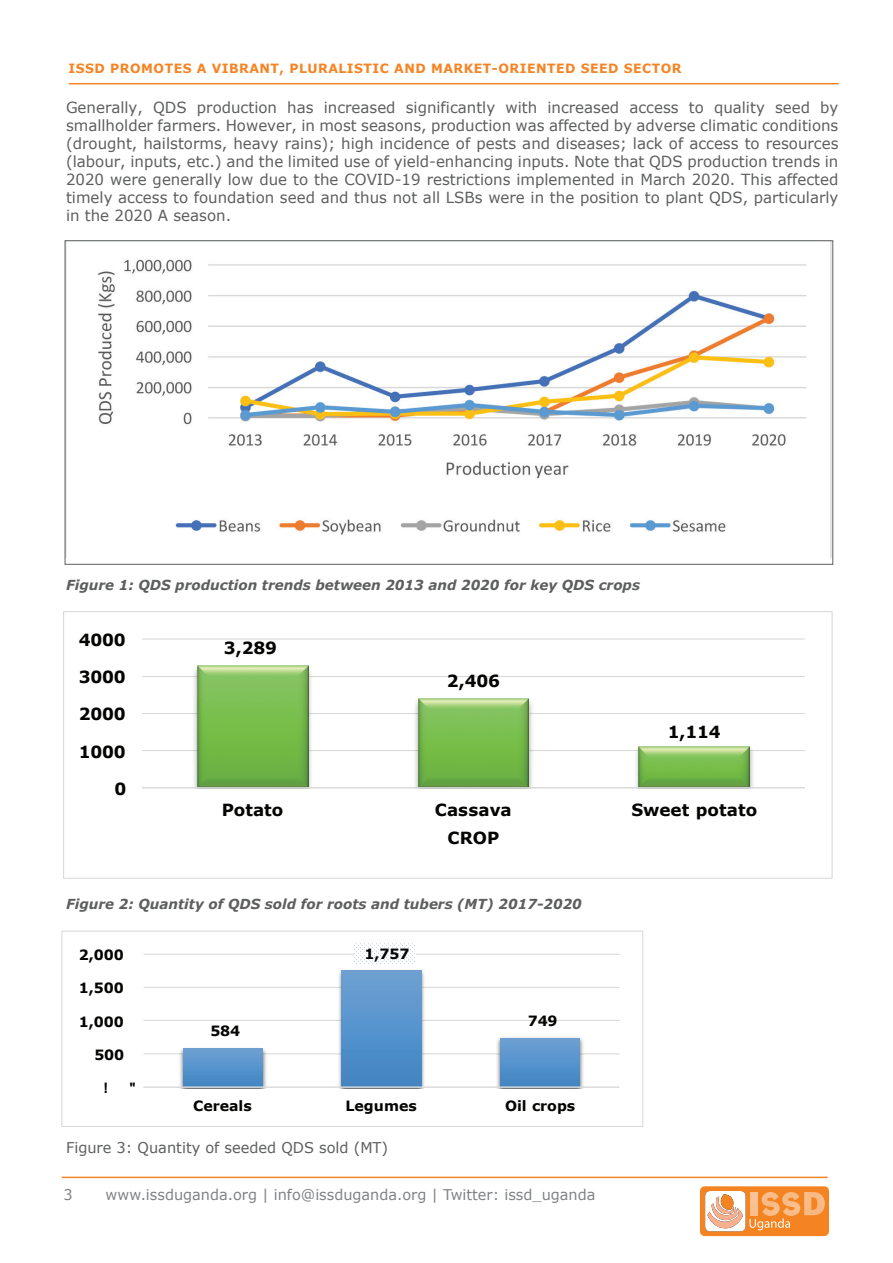
<style>
.page{position:relative;width:893px;height:1263px;background:#fff}
.page>*{position:absolute;margin:0;border:0;box-sizing:border-box;transform-origin:0 0}
.t1{font:700 16.8px "Verdana";letter-spacing:-.01em;color:#040503}
.t2{font:15.3px/18px "Verdana";color:#5d5e5e;text-align:justify}
.t3{font:14.85px "Verdana";color:#5d5e5e}
.t4{font:14.7px "Verdana";color:#808385}
.t5{font:700 14.1px "Verdana";letter-spacing:-.01em;color:#040503}
.t6{font:700 14.1px "Mangal";color:#040503}
.t7{font:italic 700 13.8px "Verdana";color:#5d5e5e}
.t8{font:700 12.75px "Verdana";letter-spacing:.04em;color:#f58425}
</style>
<div class="page">
<svg style="left:700px;top:1186px;width:129px;height:50px;background:#f4a461"></svg>
<hr style="left:62px;top:1176px;width:766px;height:2px;background:#f58425">
<hr style="left:69px;top:83px;width:770px;height:1px;background:#f58425">
<hr style="left:142px;top:750px;width:663px;height:1px;background:#d9d9d8">
<hr style="left:142px;top:713px;width:663px;height:1px;background:#d9d9d8">
<hr style="left:142px;top:676px;width:663px;height:1px;background:#d9d9d8">
<hr style="left:142px;top:638px;width:663px;height:1px;background:#d9d9d8">
<img style="left:190px;top:668px;width:125px;height:121px">
<img style="left:411px;top:702px;width:125px;height:87px">
<img style="left:632px;top:749px;width:125px;height:40px">
<img style="left:196px;top:665px;width:113px;height:124px">
<img style="left:417px;top:698px;width:113px;height:91px">
<img style="left:638px;top:746px;width:113px;height:43px">
<hr style="left:142px;top:787px;width:663px;height:1px;background:#d9d9d8">
<div style="left:63px;top:611px;width:770px;height:268px;border:1px solid #d9d9d8"></div>
<img style="left:97px;top:242px;width:734px;height:316px">
<hr style="left:143px;top:1053px;width:477px;height:1px;background:#d9d9d8">
<hr style="left:143px;top:1020px;width:477px;height:1px;background:#d9d9d8">
<hr style="left:143px;top:987px;width:477px;height:1px;background:#d9d9d8">
<hr style="left:143px;top:954px;width:477px;height:1px;background:#d9d9d8">
<img style="left:175px;top:1049px;width:96px;height:37px">
<img style="left:333px;top:970px;width:97px;height:116px">
<img style="left:492px;top:1038px;width:96px;height:48px">
<div style="left:183px;top:1048px;width:80px;height:39px;background:linear-gradient(to bottom,#6da1d4,#4185c2)"></div>
<div style="left:342px;top:970px;width:79px;height:117px;background:linear-gradient(to bottom,#6da1d4,#4085c2)"></div>
<div style="left:500px;top:1037px;width:80px;height:50px;background:linear-gradient(to bottom,#6ea1d4,#4286c2)"></div>
<hr style="left:143px;top:1086px;width:476px;height:2px;background:#d9d9d8">
<div style="left:354px;top:942px;width:61px;height:23px;background:linear-gradient(to right,#fcfdfe,#fcfdfe)"></div>
<div style="left:61px;top:930px;width:582px;height:197px;border:1px solid #d9d9d8"></div>
<p class="t8" style="left:69px;top:59px;width:614px">ISSD PROMOTES A VIBRANT, PLURALISTIC AND MARKET-ORIENTED SEED SECTOR</p>
<p class="t2" style="left:66px;top:98px;width:774px">Generally, QDS production has increased significantly with increased access to quality seed by smallholder farmers. However, in most seasons, production was affected by adverse climatic conditions (drought, hailstorms, heavy rains); high incidence of pests and diseases; lack of access to resources (labour, inputs, etc.) and the limited use of yield-enhancing inputs. Note that QDS production trends in 2020 were generally low due to the COVID-19 restrictions implemented in March 2020. This affected timely access to foundation seed and thus not all LSBs were in the position to plant QDS, particularly in the 2020 A season.</p>
<p class="t7" style="left:66px;top:575px;width:576px">Figure 1: QDS production trends between 2013 and 2020 for key QDS crops</p>
<p class="t1" style="left:79px;top:628px;width:48px">4000</p>
<p class="t1" style="left:79px;top:665px;width:48px">3000</p>
<p class="t1" style="left:79px;top:702px;width:48px">2000</p>
<p class="t1" style="left:79px;top:739px;width:48px">1000</p>
<p class="t1" style="left:114px;top:777px;width:13px">0</p>
<p class="t1" style="left:224px;top:636px;width:54px">3,289</p>
<p class="t1" style="left:447px;top:669px;width:54px">2,406</p>
<p class="t1" style="left:668px;top:719px;width:54px">1,114</p>
<p class="t1" style="left:222px;top:798px;width:63px">Potato</p>
<p class="t1" style="left:435px;top:798px;width:78px">Cassava</p>
<p class="t1" style="left:631px;top:798px;width:127px">Sweet potato</p>
<p class="t1" style="left:447px;top:826px;width:53px">CROP</p>
<p class="t7" style="left:66px;top:894px;width:517px">Figure 2: Quantity of QDS sold for roots and tubers (MT) 2017-2020</p>
<p class="t5" style="left:79px;top:945px;width:46px">2,000</p>
<p class="t5" style="left:79px;top:978px;width:46px">1,500</p>
<p class="t5" style="left:79px;top:1011px;width:46px">1,000</p>
<p class="t5" style="left:94px;top:1044px;width:31px">500</p>
<p class="t6" style="left:104px;top:1074px;width:6px">!</p>
<p class="t6" style="left:130px;top:1074px;width:7px">"</p>
<p class="t5" style="left:210px;top:1020px;width:31px">584</p>
<p class="t5" style="left:365px;top:944px;width:46px">1,757</p>
<p class="t5" style="left:528px;top:1011px;width:31px">749</p>
<p class="t5" style="left:193px;top:1096px;width:60px">Cereals</p>
<p class="t5" style="left:345px;top:1096px;width:73px">Legumes</p>
<p class="t5" style="left:505px;top:1096px;width:72px">Oil crops</p>
<p class="t3" style="left:66px;top:1138px;width:324px">Figure 3: Quantity of seeded QDS sold (MT)</p>
<p class="t4" style="left:63px;top:1184px;width:11px">3</p>
<p class="t4" style="left:106px;top:1184px;width:491px">www.issduganda.org | info@issduganda.org | Twitter: issd_uganda</p>
</div>
